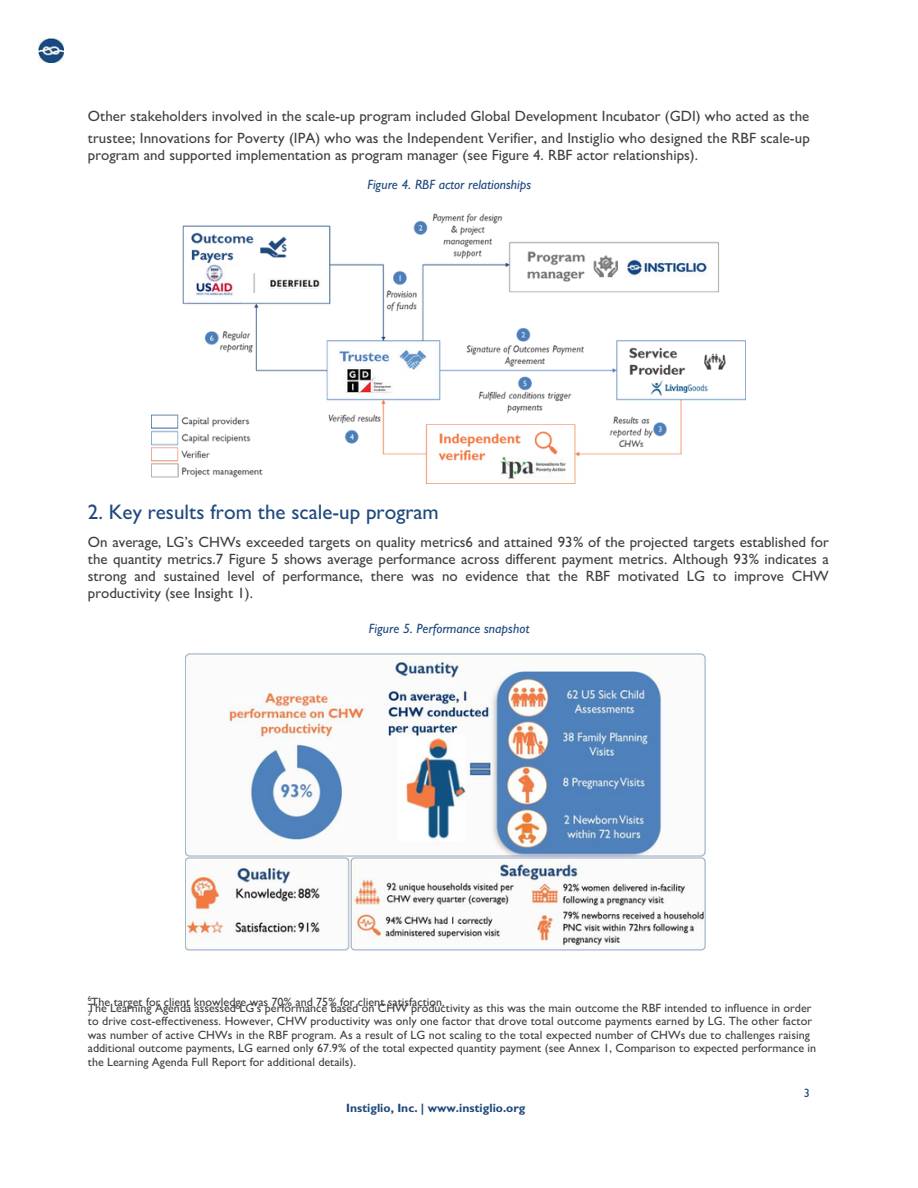
<style>
.page{position:relative;width:918px;height:1188px;background:#fff}
.page>*{position:absolute;margin:0;border:0;box-sizing:border-box;transform-origin:0 0}
.t1{font:500 21px "Gill Sans";color:#1f497d}
.t2{font:500 15px/16.8px "Gill Sans";letter-spacing:.005em;color:#404040;text-align:justify}
.t3{font:italic 500 13.5px "Gill Sans";color:#1f497d}
.t4{font:500 12px/13.5px "Gill Sans";color:#404040}
.t5{font:700 12px "Gill Sans";color:#1f497d}
.t6{font:500 12px "Gill Sans";color:#1f497d}
.t7{font:500 7.5px "Gill Sans";color:#404040}
</style>
<div class="page">
<img style="left:39px;top:38px;width:25px;height:25px">
<img style="left:152px;top:213px;width:594px;height:270px">
<img style="left:186px;top:653px;width:520px;height:298px">
<h1 class="t2" style="left:88px;top:105px;width:723px;line-height:22.5px">Other stakeholders involved in the scale-up program included Global Development Incubator (GDI) who acted as the trustee; Innovations for Poverty (IPA) who was the Independent Verifier, and Instiglio who designed the RBF scale-up</h1>
<h1 class="t2" style="left:88px;top:147px;width:612px">program and supported implementation as program manager (see Figure 4. RBF actor relationships).</h1>
<p class="t3" style="left:367px;top:178px;width:165px">Figure 4. RBF actor relationships</p>
<h1 class="t1" style="left:88px;top:502px;width:352px">2. Key results from the scale-up program</h1>
<h2 class="t2" style="left:88px;top:534px;width:743px">On average, LG’s CHWs exceeded targets on quality metrics6 and attained 93% of the projected targets established for the quantity metrics.7 Figure 5 shows average performance across different payment metrics. Although 93% indicates a strong and sustained level of performance, there was no evidence that the RBF motivated LG to improve CHW productivity (see Insight 1).</h2>
<h3 class="t3" style="left:369px;top:623px;width:162px">Figure 5. Performance snapshot</h3>
<p class="t7" style="left:88px;top:995px;width:5px">6</p>
<p class="t7" style="left:88px;top:1010px;width:5px">7</p>
<p class="t4" style="left:91px;top:996px;width:355px">The target for client knowledge was 70% and 75% for client satisfaction.</p>
<p class="t4" style="left:88px;top:1002px;width:730px">The Learning Agenda assessed LG’s performance based on CHW productivity as this was the main outcome the RBF intended to influence in order to drive cost-effectiveness. However, CHW productivity was only one factor that drove total outcome payments earned by LG. The other factor was number of active CHWs in the RBF program. As a result of LG not scaling to the total expected number of CHWs due to challenges raising additional outcome payments, LG earned only 67.9% of the total expected quantity payment (see Annex 1, Comparison to expected performance in</p>
<p class="t4" style="left:88px;top:1056px;width:270px">the Learning Agenda Full Report for additional details).</p>
<h4 class="t6" style="left:804px;top:1088px;width:8px">3</h4>
<h2 class="t5" style="left:346px;top:1103px;width:181px">Instiglio, Inc. | www.instiglio.org</h2>
</div>
